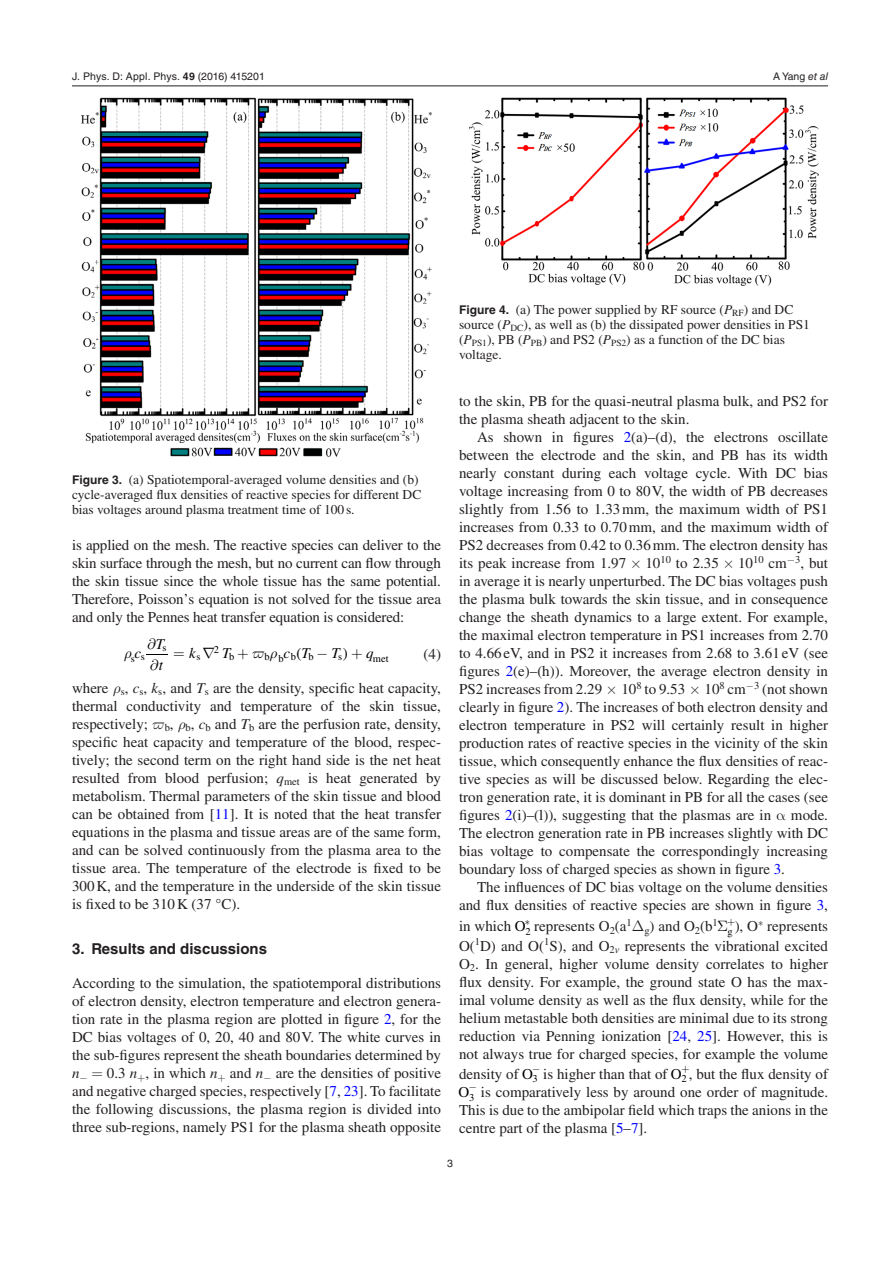
<style>
.page{position:relative;width:893px;height:1263px;background:#fff}
.page>*{position:absolute;margin:0;border:0;box-sizing:border-box;transform-origin:0 0}
.t1{font:15px/18px "Times LT Std";color:#231f20;text-align:justify}
.t2{font:700 15px "Helvetica LT Std";color:#231f20}
.t3{font:italic 15px/21px "Times LT Std";color:#000}
.t4{font:15px "STIX General";color:#000}
.t5{font:13.5px/15px "Times LT Std";color:#231f20}
.t6{font:10.5px "Helvetica LT Std";letter-spacing:.005em;color:#231f20}
.t7{font:10.5px "Times LT Std";letter-spacing:.35em;color:#000}
.s1{font-family:"Helvetica";font-weight:700}
.s2{font-family:"Helvetica"}
.s3{font-style:italic}
.s4{font-family:"Helvetica LT Std";font-weight:700;font-size:12px}
.s5{font-family:"STIX General"}
.s6{font-family:"STIX General";font-style:normal}
.s7{color:#00f}
.s8{color:#000}
</style>
<div class="page">
<hr style="left:72px;top:86px;width:756px;height:1px;background:#231f20">
<svg style="left:146px;top:654px;width:22px;height:1px"></svg>
<img style="left:81px;top:97px;width:351px;height:360px">
<img style="left:469px;top:97px;width:350px;height:189px">
<p class="t6" style="left:72px;top:70px;width:194px">J. Phys. D: Appl. Phys. <span class="s1">49</span> (<span class="s2">2016</span>) 415201</p>
<p class="t6" style="left:773px;top:70px;width:56px">A Yang <span class="s3">et al</span></p>
<p class="t5" style="left:72px;top:472px;width:351px"><span class="s4">Figure 3.</span> (a) Spatiotemporal-averaged volume densities and (b) cycle-averaged flux densities of reactive species for different DC bias voltages around plasma treatment time of 100s.</p>
<p class="t1" style="left:72px;top:536px;width:371px">is applied on the mesh. The reactive species can deliver to the skin surface through the mesh, but no current can flow through the skin tissue since the whole tissue has the same potential.<br>Therefore, Poisson<span class="s5">’</span>s equation is not solved for the tissue area and only the Pennes heat transfer equation is considered:</p>
<p class="t3" style="left:135px;top:642px;width:8px">c</p>
<p class="t3" style="left:147px;top:633px;width:19px">∂T ∂t</p>
<p class="t3" style="left:189px;top:642px;width:8px">k</p>
<p class="t3" style="left:222px;top:642px;width:10px">T</p>
<p class="t3" style="left:283px;top:642px;width:28px">c T</p>
<p class="t3" style="left:317px;top:642px;width:33px">−T<span class="s6">)</span></p>
<p class="t3" style="left:366px;top:642px;width:9px">q</p>
<p class="t7" style="left:214px;top:643px;width:7px">2</p>
<p class="t7" style="left:163px;top:641px;width:6px">s</p>
<p class="t4" style="left:296px;top:643px;width:6px">(</p>
<p class="t1" style="left:424px;top:645px;width:19px">(4)</p>
<p class="t1" style="left:72px;top:679px;width:371px">where <sub>s</sub>, <span class="s3">c</span><sub>s</sub>, <span class="s3">k</span><sub>s</sub>, and <span class="s3">T</span><sub>s</sub> are the density, specific heat capacity, thermal conductivity and temperature of the skin tissue, respectively; <sub>b</sub>, <sub>b</sub>, <span class="s3">c</span><sub>b</sub> and <span class="s3">T</span><sub>b</sub> are the perfusion rate, density, specific heat capacity and temperature of the blood, respec&shy;tively; the second term on the right hand side is the net heat resulted from blood perfusion; <span class="s3">q</span><sub>met</sub> is heat generated by metabolism. Thermal parameters of the skin tissue and blood can be obtained from [<span class="s7">11</span>]. It is noted that the heat transfer equations in the plasma and tissue areas are of the same form, and can be solved continuously from the plasma area to the tissue area. The temperature of the electrode is fixed to be 300K, and the temperature in the underside of the skin tissue is fixed to be 310K (37 <span class="s5">°</span>C).</p>
<p class="t2" style="left:72px;top:939px;width:196px">3. Results and discussions</p>
<p class="t1" style="left:72px;top:974px;width:371px">According to the simulation, the spatiotemporal distributions of electron density, electron temperature and electron genera&shy;tion rate in the plasma region are plotted in figure <span class="s7">2</span>, for the DC bias voltages of 0, 20, 40 and 80V. The white curves in the sub-figures represent the sheath boundaries determined by <span class="s3">n</span>−</p>
<p class="t7" style="left:229px;top:651px;width:7px">b</p>
<p class="t7" style="left:265px;top:651px;width:51px">bbb b</p>
<p class="t7" style="left:338px;top:651px;width:6px">s</p>
<p class="t7" style="left:373px;top:652px;width:17px">met</p>
<p class="t7" style="left:131px;top:652px;width:16px">s s</p>
<p class="t7" style="left:196px;top:651px;width:6px">s</p>
<p class="t1" style="left:72px;top:1064px;width:370px;text-indent:35px">0.3 <span class="s3">n</span> , in which <span class="s3">n</span> and <span class="s3">n</span>− are the densities of positive and negative charged species, respectively [<span class="s7">7</span>, <span class="s7">23</span>]. To facilitate the following discussions, the plasma region is divided into three sub-regions, namely PS1 for the plasma sheath opposite</p>
<p class="t5" style="left:459px;top:302px;width:352px"><span class="s4">Figure 4.</span> (a) The power supplied by RF source (<span class="s3">P</span><sub>RF</sub>) and DC source (<span class="s3">P</span><sub>DC</sub>), as well as (b) the dissipated power densities in PS1 (<span class="s3">P</span><sub>PS1</sub>), PB (<span class="s3">P</span><sub>PB</sub>) and PS2 (<span class="s3">P</span><sub>PS2</sub>) as a function of the DC bias voltage.</p>
<p class="t1" style="left:459px;top:392px;width:370px">to the skin, PB for the quasi-neutral plasma bulk, and PS2 for the plasma sheath adjacent to the skin.</p>
<p class="t1" style="left:459px;top:428px;width:371px;text-indent:18px">As shown in figures <span class="s7">2</span>(a)<span class="s5">–</span>(d), the electrons oscillate between the electrode and the skin, and PB has its width nearly constant during each voltage cycle. With DC bias voltage increasing from 0 to 80V, the width of PB decreases slightly from 1.56 to 1.33mm, the maximum width of PS1 increases from 0.33 to 0.70mm, and the maximum width of PS2 decreases from 0.42 to 0.36mm. The electron density has its peak increase from 1.97</p>
<p class="t1" style="left:459px;top:554px;width:371px;text-indent:279px">10<sup>10</sup> cm−<sup>3</sup>, but in average it is nearly unperturbed. The DC bias voltages push the plasma bulk towards the skin tissue, and in consequence change the sheath dynamics to a large extent. For example, the maximal electron temperature in PS1 increases from 2.70 to 4.66eV, and in PS2 it increases from 2.68 to 3.61eV (see figures <span class="s7">2</span>(e)<span class="s5">–</span>(h)). Moreover, the average electron density in PS2 increases from 2.29</p>
<p class="t1" style="left:645px;top:554px;width:75px">10<sup>10</sup> to 2.35</p>
<p class="t1" style="left:459px;top:680px;width:371px;text-indent:245px">10<sup>8</sup> cm−<sup>3</sup> (not shown clearly in figure <span class="s7">2</span>). The increases of both electron density and electron temperature in PS2 will certainly result in higher production rates of reactive species in the vicinity of the skin tissue, which consequently enhance the flux densities of reac&shy;tive species as will be discussed below. Regarding the elec&shy;tron generation rate, it is dominant in PB for all the cases (see figures <span class="s7">2</span>(i)<span class="s5">–</span>(l)), suggesting that the plasmas are in</p>
<p class="t1" style="left:621px;top:680px;width:65px">10<sup>8</sup> to 9.53</p>
<p class="t1" style="left:459px;top:806px;width:371px;text-indent:332px">mode.<br>The electron generation rate in PB increases slightly with DC bias voltage to compensate the correspondingly increasing boundary loss of charged species as shown in figure <span class="s7">3</span>.</p>
<p class="t1" style="left:459px;top:878px;width:370px;text-align:right">The influences of DC bias voltage on the volume densities and flux densities of reactive species are shown in figure <span class="s7">3</span>,</p>
<p class="t1" style="left:459px;top:917px;width:174px">in which <span class="s8">O</span><sub>2</sub> represents O<sub>2</sub>(a<sup>1</sup></p>
<p class="t1" style="left:644px;top:917px;width:75px"><sub>g</sub>) and O<sub>2</sub>(b<sup>1</sup></p>
<p class="t1" style="left:459px;top:917px;width:371px;line-height:19.5px;text-align:right"><sub>g</sub> ), O represents<br>O(<sup>1</sup>D) and O(<sup>1</sup>S), and O<sub>2</sub><sub>v</sub> represents the vibrational excited</p>
<p class="t1" style="left:459px;top:955px;width:371px">O<sub>2</sub>. In general, higher volume density correlates to higher flux density. For example, the ground state O has the max&shy;imal volume density as well as the flux density, while for the helium metastable both densities are minimal due to its strong reduction via Penning ionization [<span class="s7">24</span>, <span class="s7">25</span>]. However, this is not always true for charged species, for example the volume</p>
<p class="t1" style="left:459px;top:1065px;width:370px">density of <span class="s8">O</span><sub>3</sub> is higher than that of <span class="s8">O</span><sub>2</sub> , but the flux density of</p>
<p class="t1" style="left:459px;top:1083px;width:371px"><span class="s8">O</span><sub>3</sub> is comparatively less by around one order of magnitude.</p>
<p class="t1" style="left:459px;top:1101px;width:370px">This is due to the ambipolar field which traps the anions in the centre part of the plasma [<span class="s7">5</span><span class="s5">–</span><span class="s7">7</span>].</p>
<p class="t6" style="left:447px;top:1157px;width:7px">3</p>
</div>
